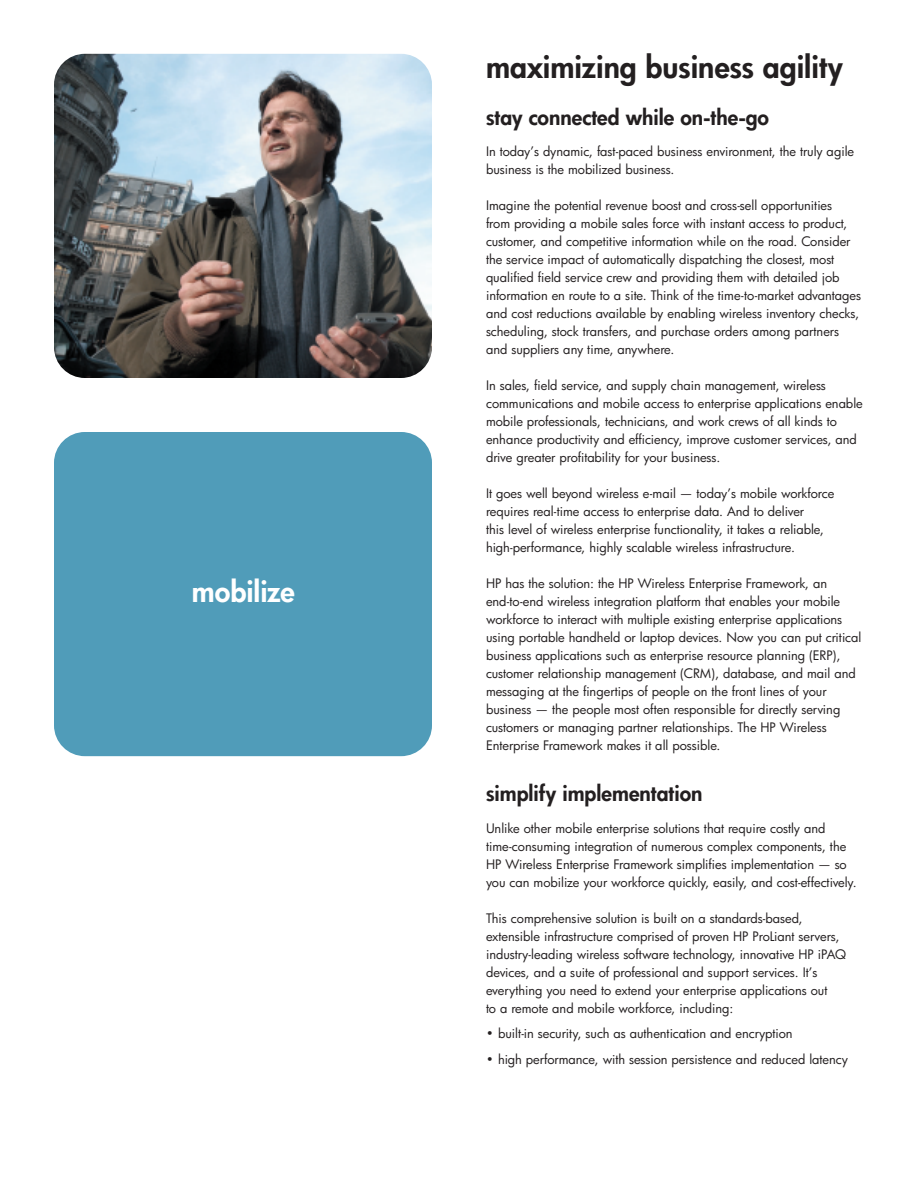
<style>
.page{position:relative;width:918px;height:1188px;background:#fff}
.page>*{position:absolute;margin:0;border:0;box-sizing:border-box;transform-origin:0 0}
.t1{font:800 30px "Futura";color:#231f20}
.t2{font:800 28.5px "Futura";color:#fff}
.t3{font:800 21px "Futura";color:#231f20}
.t4{font:12.75px/18px "Futura";color:#231f20}
</style>
<div class="page">
<img style="left:54px;top:54px;width:378px;height:324px;border-radius:31px">
<div style="left:54px;top:432px;width:378px;height:324px;background:#509cb9;border-radius:31px"></div>
<h2 class="t2" style="left:192px;top:578px;width:105px">mobilize</h2>
<h1 class="t1" style="left:486px;top:53px;width:359px">maximizing business agility</h1>
<h3 class="t3" style="left:486px;top:107px;width:285px">stay connected while on-the-go</h3>
<p class="t4" style="left:486px;top:144px;width:370px">In today’s dynamic, fast-paced business environment, the truly agile business is the mobilized business.</p>
<p class="t4" style="left:486px;top:198px;width:377px">Imagine the potential revenue boost and cross-sell opportunities<br>from providing a mobile sales force with instant access to product, customer, and competitive information while on the road. Consider the service impact of automatically dispatching the closest, most qualified field service crew and providing them with detailed job information en route to a site. Think of the time-to-market advantages and cost reductions available by enabling wireless inventory checks, scheduling, stock transfers, and purchase orders among partners and suppliers any time, anywhere.</p>
<p class="t4" style="left:486px;top:378px;width:378px">In sales, field service, and supply chain management, wireless communications and mobile access to enterprise applications enable mobile professionals, technicians, and work crews of all kinds to enhance productivity and efficiency, improve customer services, and drive greater profitability for your business.</p>
<p class="t4" style="left:486px;top:486px;width:350px">It goes well beyond wireless e-mail — today’s mobile workforce requires real-time access to enterprise data. And to deliver<br>this level of wireless enterprise functionality, it takes a reliable, high-performance, highly scalable wireless infrastructure.</p>
<p class="t4" style="left:486px;top:576px;width:377px">HP has the solution: the HP Wireless Enterprise Framework, an end-to-end wireless integration platform that enables your mobile workforce to interact with multiple existing enterprise applications using portable handheld or laptop devices. Now you can put critical business applications such as enterprise resource planning (ERP), customer relationship management (CRM), database, and mail and messaging at the fingertips of people on the front lines of your business — the people most often responsible for directly serving customers or managing partner relationships. The HP Wireless Enterprise Framework makes it all possible.</p>
<h3 class="t3" style="left:486px;top:784px;width:218px">simplify implementation</h3>
<p class="t4" style="left:486px;top:820px;width:372px">Unlike other mobile enterprise solutions that require costly and time-consuming integration of numerous complex components, the HP Wireless Enterprise Framework simplifies implementation — so you can mobilize your workforce quickly, easily, and cost-effectively.</p>
<p class="t4" style="left:486px;top:910px;width:362px">This comprehensive solution is built on a standards-based, extensible infrastructure comprised of proven HP ProLiant servers, industry-leading wireless software technology, innovative HP iPAQ devices, and a suite of professional and support services. It’s everything you need to extend your enterprise applications out<br>to a remote and mobile workforce, including:</p>
<p class="t4" style="left:486px;top:1026px;width:308px">• built-in security, such as authentication and encryption</p>
<p class="t4" style="left:486px;top:1051px;width:364px">• high performance, with session persistence and reduced latency</p>
</div>
